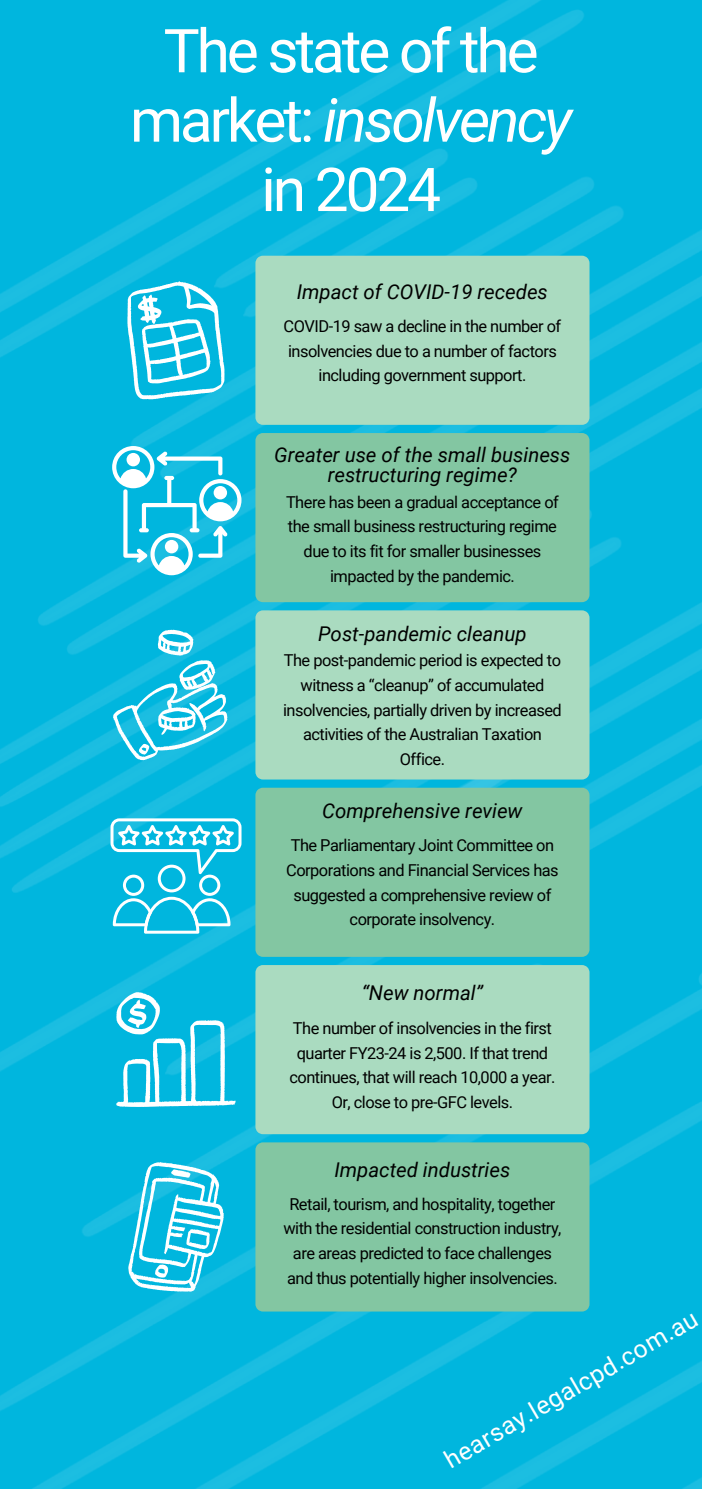
<style>
.page{position:relative;width:702px;height:1489px;background:#fff}
.page>*{position:absolute;margin:0;border:0;box-sizing:border-box;transform-origin:0 0}
.t1{font:60.5px/69.5px "Roboto";letter-spacing:-.05em;color:#fff;text-align:center}
.t2{font:24.75px "Roboto";color:#fff}
.t3{font:italic 20.25px/20.2px "Roboto";color:#000;text-align:center}
.t4{font:16.5px/24.5px "Roboto";letter-spacing:-.03em;color:#000;text-align:center}
.s1{font-style:italic}
</style>
<div class="page">
<img style="left:0;top:988px;width:701px;height:501px">
<img style="left:0;top:0;width:701px;height:988px">
<div style="left:255px;top:256px;width:334px;height:169px;background:#aadbc0"></div>
<svg style="left:127px;top:281px;width:97px;height:118px"></svg>
<div style="left:255px;top:433px;width:334px;height:169px;background:#83c6a2"></div>
<div style="left:255px;top:610px;width:334px;height:169px;background:#aadbc0"></div>
<svg style="left:113px;top:630px;width:114px;height:130px;background:#3ac6e5"></svg>
<div style="left:255px;top:788px;width:334px;height:169px;background:#83c6a2"></div>
<div style="left:255px;top:965px;width:334px;height:169px;background:#aadbc0"></div>
<div style="left:255px;top:1142px;width:334px;height:169px;background:#83c6a2"></div>
<svg style="left:128px;top:1162px;width:96px;height:129px"></svg>
<svg style="left:116px;top:992px;width:120px;height:114px"></svg>
<svg style="left:112px;top:446px;width:129px;height:129px"></svg>
<p class="t1" style="left:130px;top:17px;width:443px">The state of the market: <span class="s1">insolvency </span>in 2024</p>
<p class="t3" style="left:296px;top:282px;width:252px">Impact of COVID-19 recedes</p>
<p class="t4" style="left:283px;top:314px;width:279px">COVID-19 saw a decline in the number of insolvencies due to a number of factors including government support.</p>
<p class="t3" style="left:274px;top:445px;width:297px">Greater use of the small business restructuring regime?</p>
<p class="t4" style="left:286px;top:490px;width:274px">There has been a gradual acceptance of the small business restructuring regime due to its fit for smaller businesses impacted by the pandemic.</p>
<p class="t3" style="left:318px;top:624px;width:210px">Post-pandemic cleanup</p>
<p class="t4" style="left:283px;top:648px;width:280px">The post-pandemic period is expected to witness a “cleanup” of accumulated insolvencies, partially driven by increased activities of the Australian Taxation Office.</p>
<p class="t3" style="left:322px;top:801px;width:202px">Comprehensive review</p>
<p class="t4" style="left:286px;top:833px;width:274px">The Parliamentary Joint Committee on Corporations and Financial Services has suggested a comprehensive review of corporate insolvency.</p>
<p class="t3" style="left:362px;top:982px;width:122px">“New normal”</p>
<p class="t4" style="left:289px;top:1016px;width:267px">The number of insolvencies in the first quarter FY23-24 is 2,500. If that trend continues, that will reach 10,000 a year.<br>Or, close to pre-GFC levels.</p>
<p class="t3" style="left:334px;top:1160px;width:177px">Impacted industries</p>
<p class="t4" style="left:283px;top:1192px;width:279px">Retail, tourism, and hospitality, together with the residential construction industry, are areas predicted to face challenges and thus potentially higher insolvencies.</p>
<p class="t2" style="left:439px;top:1448px;width:290px;rotate:-30deg">hearsay.legalcpd.com.au</p>
</div>
